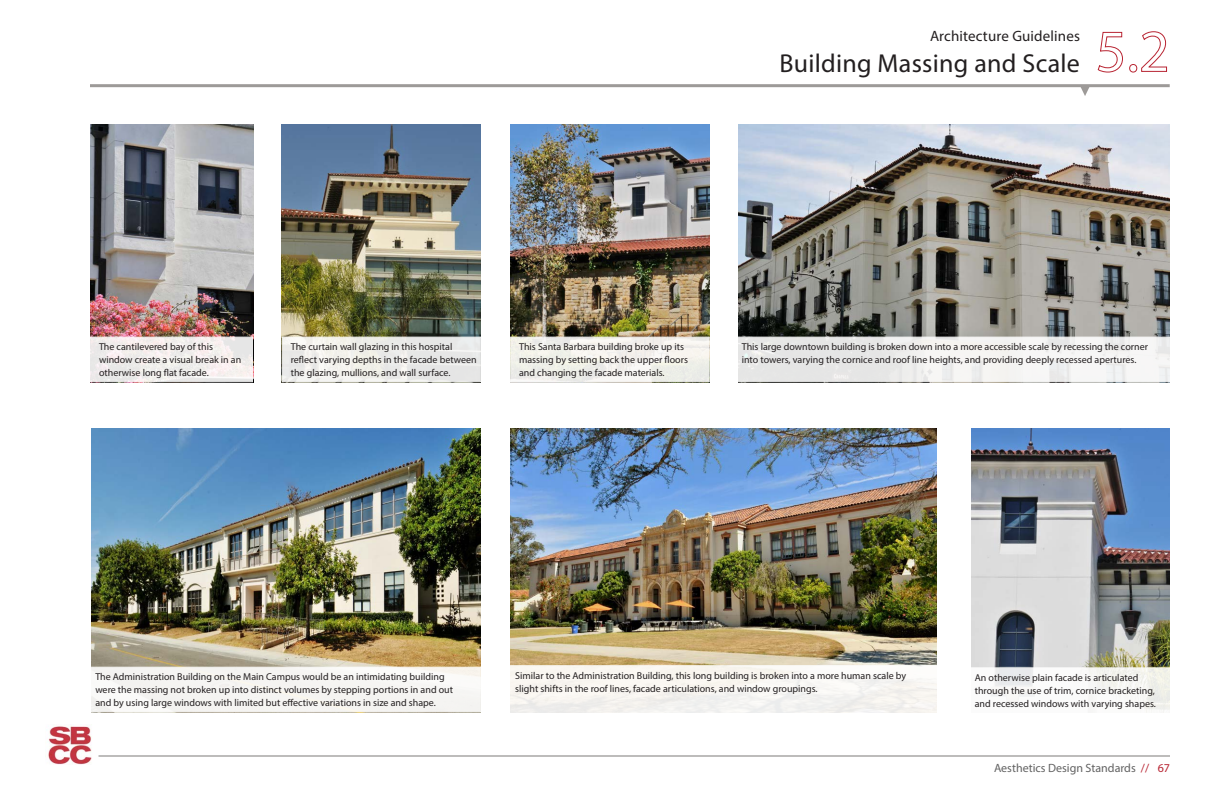
<style>
.page{position:relative;width:1224px;height:792px;background:#fff}
.page>*{position:absolute;margin:0;border:0;box-sizing:border-box;transform-origin:0 0}
.t1{font:26px "Myriad Pro";letter-spacing:.01em;color:#231f20}
.t2{font:15px "Myriad Pro";letter-spacing:.01em;color:#231f20}
.t3{font:12px "Myriad Pro";color:#626262}
.t4{font:10px/13px "Myriad Pro";color:#231f20}
.s1{color:#b82432}
</style>
<div class="page">
<hr style="left:99px;top:756px;width:1071px;height:1px;background:#7c7a79">
<hr style="left:90px;top:84px;width:1080px;height:3px;background:#9d9a98">
<svg style="left:1080px;top:87px;width:10px;height:9px"></svg>
<img style="left:48px;top:726px;width:44px;height:38px">
<img style="left:90px;top:124px;width:163px;height:213px">
<img style="left:738px;top:124px;width:432px;height:213px">
<div style="left:735px;top:337px;width:435px;height:45px;background:#f0f0ee;border:1px solid #fff"></div>
<img style="left:972px;top:429px;width:198px;height:238px">
<svg style="left:971px;top:667px;width:199px;height:46px"></svg>
<img style="left:510px;top:429px;width:427px;height:236px">
<div style="left:508px;top:665px;width:429px;height:50px;background:#f7f5f1;border:1px solid #fff"></div>
<img style="left:510px;top:124px;width:200px;height:213px">
<img style="left:282px;top:124px;width:199px;height:213px">
<div style="left:282px;top:337px;width:199px;height:45px;background:linear-gradient(to right,#f3f2ed,#e6e7e6);border:1px solid #fff"></div>
<img style="left:92px;top:429px;width:389px;height:238px">
<div style="left:89px;top:667px;width:392px;height:45px;background:#f5f4f2;border:1px solid #fff"></div>
<div style="left:90px;top:337px;width:163px;height:45px;background:#f1edec;border:1px solid #fff"></div>
<div style="left:510px;top:337px;width:200px;height:45px;background:#f1f0ea;border:1px solid #fff"></div>
<svg style="left:1097px;top:31px;width:26px;height:42px"></svg>
<div style="left:1129px;top:64px;width:8px;height:9px;border:1px solid #b82432;border-radius:50%"></div>
<svg style="left:1141px;top:31px;width:27px;height:41px"></svg>
<h2 class="t2" style="left:930px;top:27px;width:152px">Architecture Guidelines</h2>
<p class="t1" style="left:779px;top:47px;width:302px">Building Massing and Scale</p>
<p class="t4" style="left:99px;top:340px;width:144px">The cantilevered bay of this window create a visual break in an otherwise long flat facade.</p>
<p class="t4" style="left:519px;top:340px;width:170px">This Santa Barbara building broke up its massing by setting back the upper floors and changing the facade materials.</p>
<p class="t4" style="left:291px;top:340px;width:187px">The curtain wall glazing in this hospital reflect varying depths in the facade between the glazing, mullions, and wall surface.</p>
<p class="t4" style="left:742px;top:340px;width:408px">This large downtown building is broken down into a more accessible scale by recessing the corner into towers, varying the cornice and roof line heights, and providing deeply recessed apertures.</p>
<p class="t4" style="left:95px;top:670px;width:359px">The Administration Building on the Main Campus would be an intimidating building were the massing not broken up into distinct volumes by stepping portions in and out and by using large windows with limited but effective variations in size and shape.</p>
<p class="t4" style="left:515px;top:669px;width:392px">Similar to the Administration Building, this long building is broken into a more human scale by slight shifts in the roof lines, facade articulations, and window groupings.</p>
<p class="t4" style="left:975px;top:671px;width:183px">An otherwise plain facade is articulated through the use of trim, cornice bracketing, and recessed windows with varying shapes.</p>
<p class="t3" style="left:994px;top:760px;width:177px">Aesthetics Design Standards <span class="s1">// 67</span></p>
</div>
